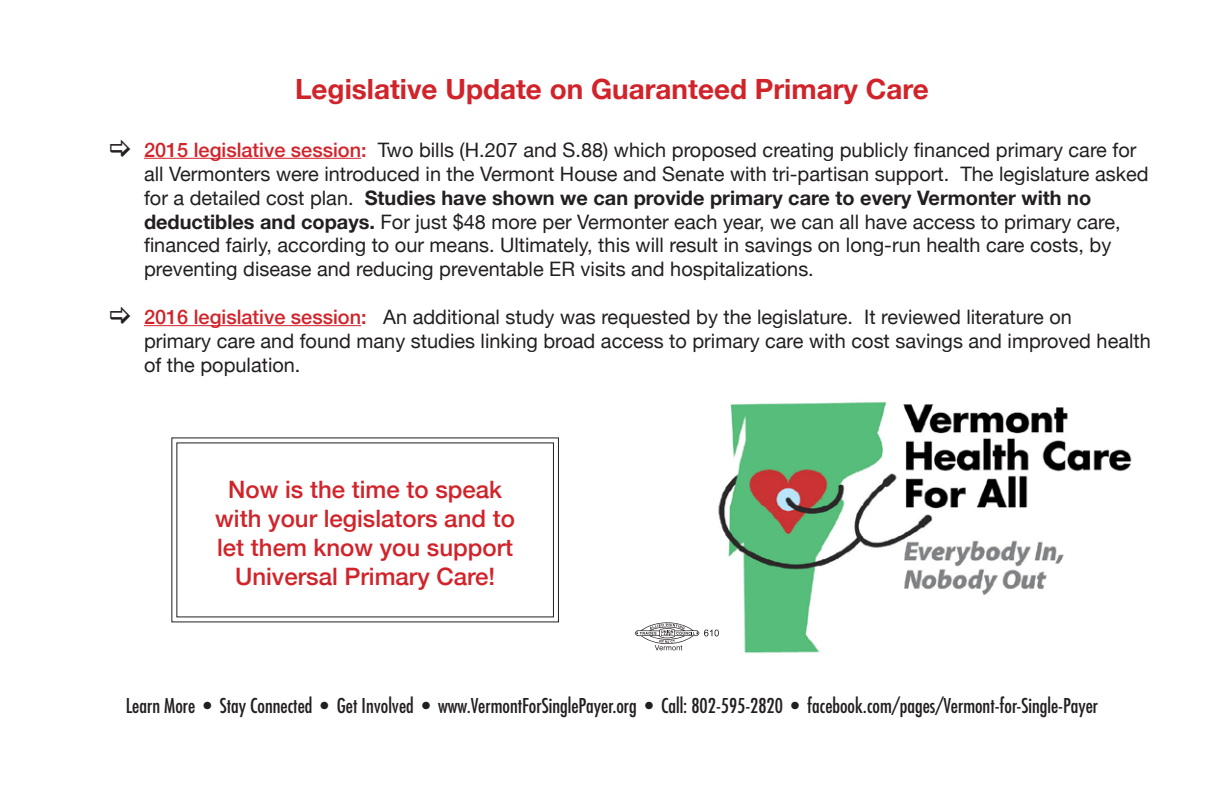
<style>
.page{position:relative;width:1224px;height:792px;background:#fff}
.page>*{position:absolute;margin:0;border:0;box-sizing:border-box;transform-origin:0 0}
.t1{font:700 27.8px "Helvetica Neue";color:#d1232a}
.t2{font:500 24px/28.8px "Helvetica Neue";color:#d1232a;text-align:center}
.t3{font:20px/24px "Helvetica Neue";color:#231f20}
.t4{font:condensed 20px "Futura";color:#231f20}
.s1{font-weight:500;color:#d1232a}
.s2{font-weight:700}
</style>
<div class="page">
<hr style="left:144px;top:158px;width:217px;height:1px;background:#d1232a">
<hr style="left:144px;top:325px;width:217px;height:1px;background:#d1232a">
<img style="left:718px;top:401px;width:414px;height:253px">
<svg style="left:171px;top:437px;width:388px;height:186px"></svg>
<svg style="left:635px;top:622px;width:84px;height:28px"></svg>
<p class="t1" style="left:295px;top:67px;width:635px">Legislative Update on Guaranteed Primary Care</p>
<p class="t3" style="left:144px;top:139px;width:1006px"><span class="s1">2015 legislative session:</span> Two bills (H.207 and S.88) which proposed creating publicly financed primary care for all Vermonters were introduced in the Vermont House and Senate with tri-partisan support. The legislature asked for a detailed cost plan. <span class="s2">Studies have shown we can provide primary care to every Vermonter with no deductibles and copays.</span> For just $48 more per Vermonter each year, we can all have access to primary care, financed fairly, according to our means. Ultimately, this will result in savings on long-run health care costs, by preventing disease and reducing preventable ER visits and hospitalizations.</p>
<p class="t3" style="left:144px;top:306px;width:1008px"><span class="s1">2016 legislative session:</span> An additional study was requested by the legislature. It reviewed literature on<br>primary care and found many studies linking broad access to primary care with cost savings and improved health of the population.</p>
<p class="t2" style="left:215px;top:474px;width:301px">Now is the time to speak with your legislators and to let them know you support<br>Universal Primary Care!</p>
<p class="t4" style="left:126px;top:694px;width:974px">Learn More • Stay Connected • Get Involved • www.VermontForSinglePayer.org • Call: 802-595-2820 • facebook.com/pages/Vermont-for-Single-Payer</p>
</div>
